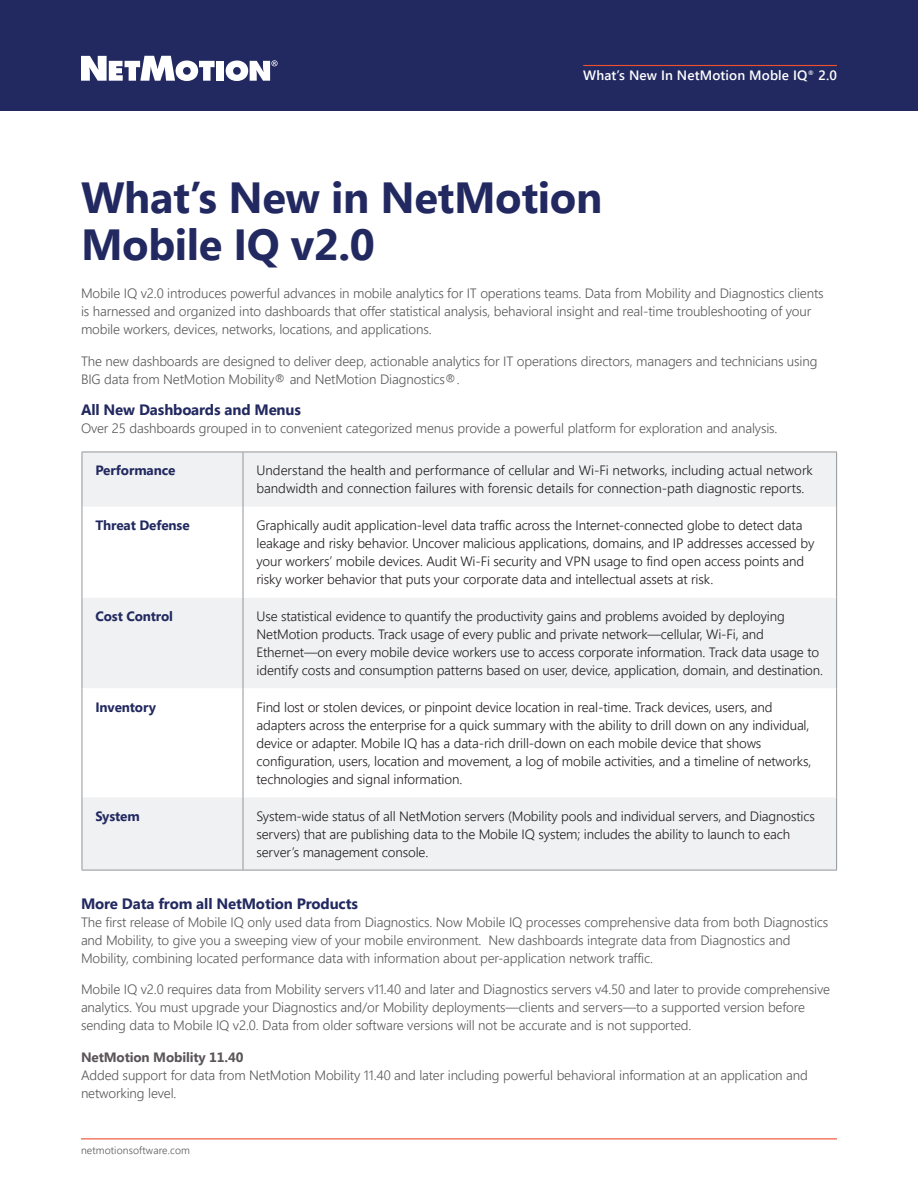
<style>
.page{position:relative;width:918px;height:1188px;background:#fff}
.page>*{position:absolute;margin:0;border:0;box-sizing:border-box;transform-origin:0 0}
.t1{font:700 43.5px/46.5px "Segoe UI";letter-spacing:-.01em;color:#222960}
.t2{font:700 15px "Segoe UI";letter-spacing:-.01em;color:#222960}
.Table_C_body{font:300 13.5px/18px "Segoe UI";letter-spacing:-.01em;color:#231f20}
.t3{font:300 13.5px/18px "Segoe UI";letter-spacing:-.01em;color:#595959}
.Table_C_body-2{font:700 13.5px "Segoe UI";letter-spacing:-.01em;color:#222960}
.t4{font:600 13.5px "Segoe UI";letter-spacing:.01em;color:#fff}
.t5{font:300 10.5px "Segoe UI";letter-spacing:.01em;color:#595959}
.s1{font-weight:700;color:#5b5559}
</style>
<div class="page">
<hr style="left:81px;top:1138px;width:756px;height:1px;background:#f04f2e">
<div style="left:0;top:0;width:918px;height:110px;background:#222960"></div>
<svg style="left:81px;top:56px;width:134px;height:25px"></svg>
<div style="left:217px;top:61px;width:7px;height:20px;background:#fff"></div>
<svg style="left:226px;top:60px;width:52px;height:21px"></svg>
<hr style="left:583px;top:65px;width:254px;height:1px;background:#f04f2e">
<div style="left:83px;top:453px;width:753px;height:417px;background:#f0f1f2"></div>
<svg style="left:83px;top:507px;width:753px;height:290px"></svg>
<hr style="left:82px;top:452px;width:1px;height:55px;background:#939598">
<hr style="left:243px;top:452px;width:1px;height:55px;background:#939598">
<hr style="left:836px;top:452px;width:1px;height:55px;background:#939598">
<hr style="left:82px;top:507px;width:1px;height:91px;background:#939598">
<hr style="left:243px;top:507px;width:1px;height:91px;background:#939598">
<hr style="left:836px;top:507px;width:1px;height:91px;background:#939598">
<hr style="left:82px;top:598px;width:1px;height:90px;background:#939598">
<hr style="left:243px;top:598px;width:1px;height:90px;background:#939598">
<hr style="left:836px;top:598px;width:1px;height:90px;background:#939598">
<hr style="left:82px;top:688px;width:1px;height:109px;background:#939598">
<hr style="left:243px;top:688px;width:1px;height:109px;background:#939598">
<hr style="left:836px;top:688px;width:1px;height:109px;background:#939598">
<hr style="left:82px;top:797px;width:1px;height:73px;background:#939598">
<hr style="left:243px;top:797px;width:1px;height:73px;background:#939598">
<hr style="left:836px;top:797px;width:1px;height:73px;background:#939598">
<hr style="left:82px;top:870px;width:161px;height:1px;background:#939598">
<hr style="left:243px;top:870px;width:594px;height:1px;background:#939598">
<hr style="left:82px;top:452px;width:161px;height:1px;background:#939598">
<hr style="left:243px;top:452px;width:594px;height:1px;background:#939598">
<p class="t4" style="left:583px;top:63px;width:255px">What’s New In NetMotion Moble IQ<sup>®</sup> 2.0</p>
<p class="t1" style="left:81px;top:173px;width:523px">What’s New in NetMotion<br>Mobile IQ v2.0</p>
<p class="t3" style="left:81px;top:284px;width:744px">Mobile IQ v2.0 introduces powerful advances in mobile analytics for IT operations teams. Data from Mobility and Diagnostics clients is harnessed and organized into dashboards that offer statistical analysis, behavioral insight and real-time troubleshooting of your mobile workers, devices, networks, locations, and applications.</p>
<p class="t3" style="left:81px;top:352px;width:738px">The new dashboards are designed to deliver deep, actionable analytics for IT operations directors, managers and technicians using<br>BIG data from NetMotion Mobility® and NetMotion Diagnostics®.</p>
<p class="t2" style="left:81px;top:399px;width:222px">All New Dashboards and Menus</p>
<p class="t3" style="left:81px;top:419px;width:698px">Over 25 dashboards grouped in to convenient categorized menus provide a powerful platform for exploration and analysis.</p>
<p class="Table_C_body-2" style="left:95px;top:461px;width:81px">Performance</p>
<p class="Table_C_body" style="left:256px;top:461px;width:558px">Understand the health and performance of cellular and Wi-Fi networks, including actual network bandwidth and connection failures with forensic details for connection-path diagnostic reports.</p>
<p class="Table_C_body-2" style="left:95px;top:516px;width:96px">Threat Defense</p>
<p class="Table_C_body" style="left:256px;top:516px;width:559px">Graphically audit application-level data traffic across the Internet-connected globe to detect data leakage and risky behavior. Uncover malicious applications, domains, and IP addresses accessed by your workers’ mobile devices. Audit Wi-Fi security and VPN usage to find open access points and risky worker behavior that puts your corporate data and intellectual assets at risk.</p>
<p class="Table_C_body-2" style="left:95px;top:607px;width:79px">Cost Control</p>
<p class="Table_C_body" style="left:256px;top:607px;width:568px">Use statistical evidence to quantify the productivity gains and problems avoided by deploying NetMotion products. Track usage of every public and private network—cellular, Wi-Fi, and Ethernet—on every mobile device workers use to access corporate information. Track data usage to identify costs and consumption patterns based on user, device, application, domain, and destination.</p>
<p class="Table_C_body-2" style="left:95px;top:697px;width:62px">Inventory</p>
<p class="Table_C_body" style="left:256px;top:698px;width:556px">Find lost or stolen devices, or pinpoint device location in real-time. Track devices, users, and adapters across the enterprise for a quick summary with the ability to drill down on any individual, device or adapter. Mobile IQ has a data-rich drill-down on each mobile device that shows configuration, users, location and movement, a log of mobile activities, and a timeline of networks, technologies and signal information.</p>
<p class="Table_C_body-2" style="left:95px;top:806px;width:46px">System</p>
<p class="Table_C_body" style="left:256px;top:806px;width:560px">System-wide status of all NetMotion servers (Mobility pools and individual servers, and Diagnostics servers) that are publishing data to the Mobile IQ system; includes the ability to launch to each server’s management console.</p>
<p class="t2" style="left:81px;top:893px;width:278px">More Data from all NetMotion Products</p>
<p class="t3" style="left:81px;top:912px;width:749px">The first release of Mobile IQ only used data from Diagnostics. Now Mobile IQ processes comprehensive data from both Diagnostics and Mobility, to give you a sweeping view of your mobile environment. New dashboards integrate data from Diagnostics and<br>Mobility, combining located performance data with information about per-application network traffic.</p>
<p class="t3" style="left:81px;top:980px;width:751px">Mobile IQ v2.0 requires data from Mobility servers v11.40 and later and Diagnostics servers v4.50 and later to provide comprehensive analytics. You must upgrade your Diagnostics and/or Mobility deployments—clients and servers—to a supported version before sending data to Mobile IQ v2.0. Data from older software versions will not be accurate and is not supported.</p>
<p class="t3" style="left:81px;top:1047px;width:728px"><span class="s1">NetMotion Mobility 11.40<br></span>Added support for data from NetMotion Mobility 11.40 and later including powerful behavioral information at an application and networking level.</p>
<p class="t5" style="left:81px;top:1142px;width:110px">netmotionsoftware.com</p>
</div>
